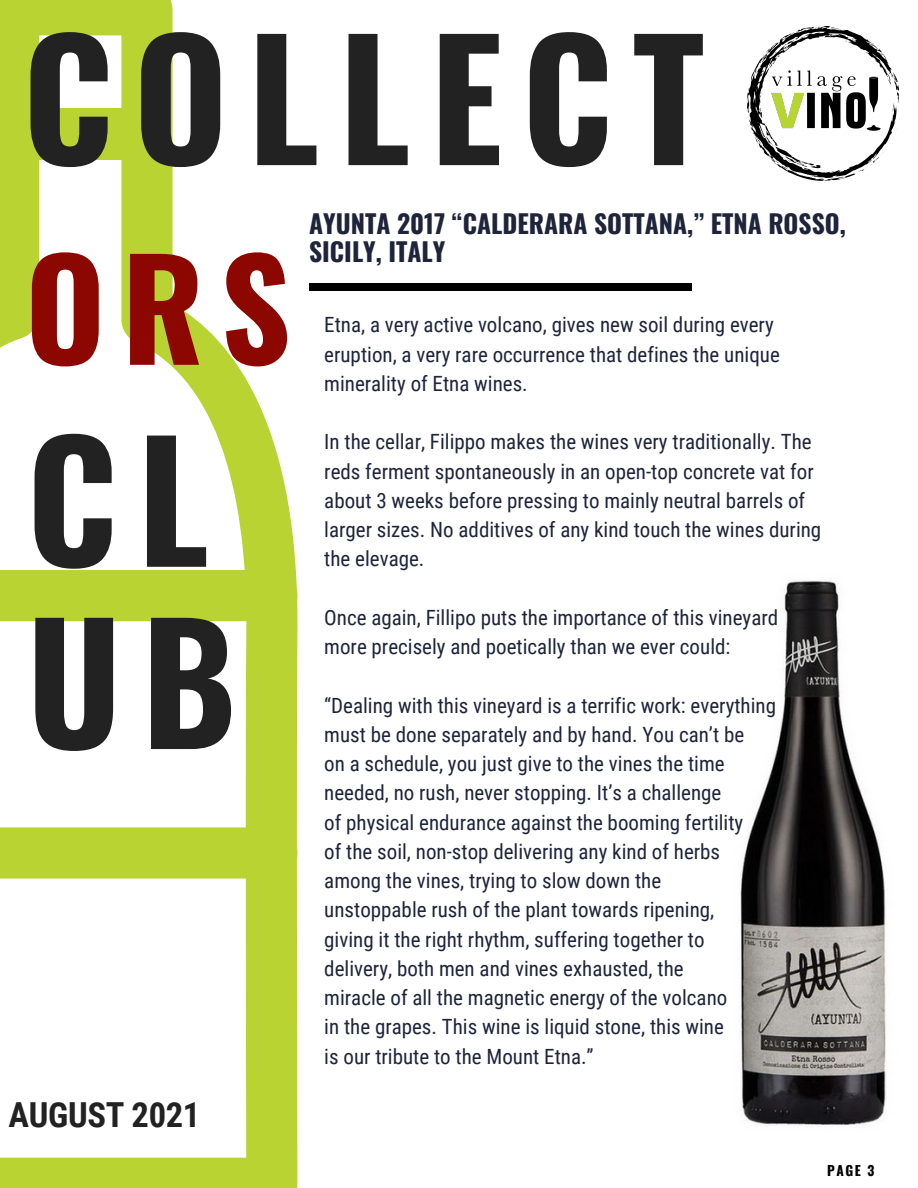
<style>
.page{position:relative;width:918px;height:1188px;background:#fff}
.page>*{position:absolute;margin:0;border:0;box-sizing:border-box;transform-origin:0 0}
.t1{font:700 162px "Oswald";letter-spacing:.12em;color:#222}
.t2{font:700 136.95px "Oswald";color:#8b0700}
.t3{font:700 34.5px "Roboto Condensed";letter-spacing:-.01em;color:#222}
.t4{font:700 25.5px/28.2px "Oswald";color:#1e243a}
.t5{font:21px/29.2px "Roboto Condensed";color:#1e243a}
.t6{font:700 13.5px "Oswald";color:#000}
</style>
<div class="page">
<svg style="left:0;top:0;width:298px;height:1188px"></svg>
<div style="left:27px;top:108px;width:120px;height:51px;background:#b9d332"></div>
<div style="left:0;top:570px;width:297px;height:51px;background:#b9d332"></div>
<div style="left:0;top:827px;width:297px;height:52px;background:#b9d332"></div>
<div style="left:309px;top:283px;width:383px;height:7px;background:#000"></div>
<img style="left:748px;top:27px;width:150px;height:154px">
<img style="left:740px;top:578px;width:147px;height:548px">
<p class="t1" style="left:23px;top:-28px;width:684px">COLLECT</p>
<p class="t2" style="left:25px;top:201px;width:267px">ORS</p>
<p class="t1" style="left:27px;top:374px;width:184px">CL</p>
<p class="t1" style="left:27px;top:556px;width:211px">UB</p>
<p class="t3" style="left:9px;top:1095px;width:193px">AUGUST 2021</p>
<p class="t4" style="left:309px;top:208px;width:538px">AYUNTA 2017 “CALDERARA SOTTANA,” ETNA ROSSO,<br>SICILY, ITALY</p>
<p class="t5" style="left:324px;top:310px;width:457px">Etna, a very active volcano, gives new soil during every eruption, a very rare occurrence that defines the unique minerality of Etna wines.</p>
<p class="t5" style="left:324px;top:427px;width:499px">In the cellar, Filippo makes the wines very traditionally. The reds ferment spontaneously in an open-top concrete vat for about 3 weeks before pressing to mainly neutral barrels of larger sizes. No additives of any kind touch the wines during the elevage.</p>
<p class="t5" style="left:324px;top:603px;width:455px">Once again, Fillipo puts the importance of this vineyard</p>
<p class="t5" style="left:324px;top:632px;width:408px">more precisely and poetically than we ever could:</p>
<p class="t5" style="left:324px;top:691px;width:453px">“Dealing with this vineyard is a terrific work: everything</p>
<p class="t5" style="left:324px;top:720px;width:421px">must be done separately and by hand. You can’t be</p>
<p class="t5" style="left:324px;top:749px;width:402px">on a schedule, you just give to the vines the time</p>
<p class="t5" style="left:324px;top:778px;width:399px">needed, no rush, never stopping. It’s a challenge</p>
<p class="t5" style="left:324px;top:808px;width:421px">of physical endurance against the booming fertility</p>
<p class="t5" style="left:324px;top:837px;width:397px">of the soil, non-stop delivering any kind of herbs</p>
<p class="t5" style="left:324px;top:866px;width:338px">among the vines, trying to slow down the</p>
<p class="t5" style="left:324px;top:895px;width:392px">unstoppable rush of the plant towards ripening,</p>
<p class="t5" style="left:324px;top:925px;width:382px">giving it the right rhythm, suffering together to</p>
<p class="t5" style="left:324px;top:954px;width:361px">delivery, both men and vines exhausted, the</p>
<p class="t5" style="left:324px;top:983px;width:405px">miracle of all the magnetic energy of the volcano</p>
<p class="t5" style="left:324px;top:1012px;width:401px">in the grapes. This wine is liquid stone, this wine</p>
<p class="t5" style="left:324px;top:1042px;width:271px">is our tribute to the Mount Etna.”</p>
<p class="t6" style="left:827px;top:1160px;width:49px">PAGE 3</p>
</div>
